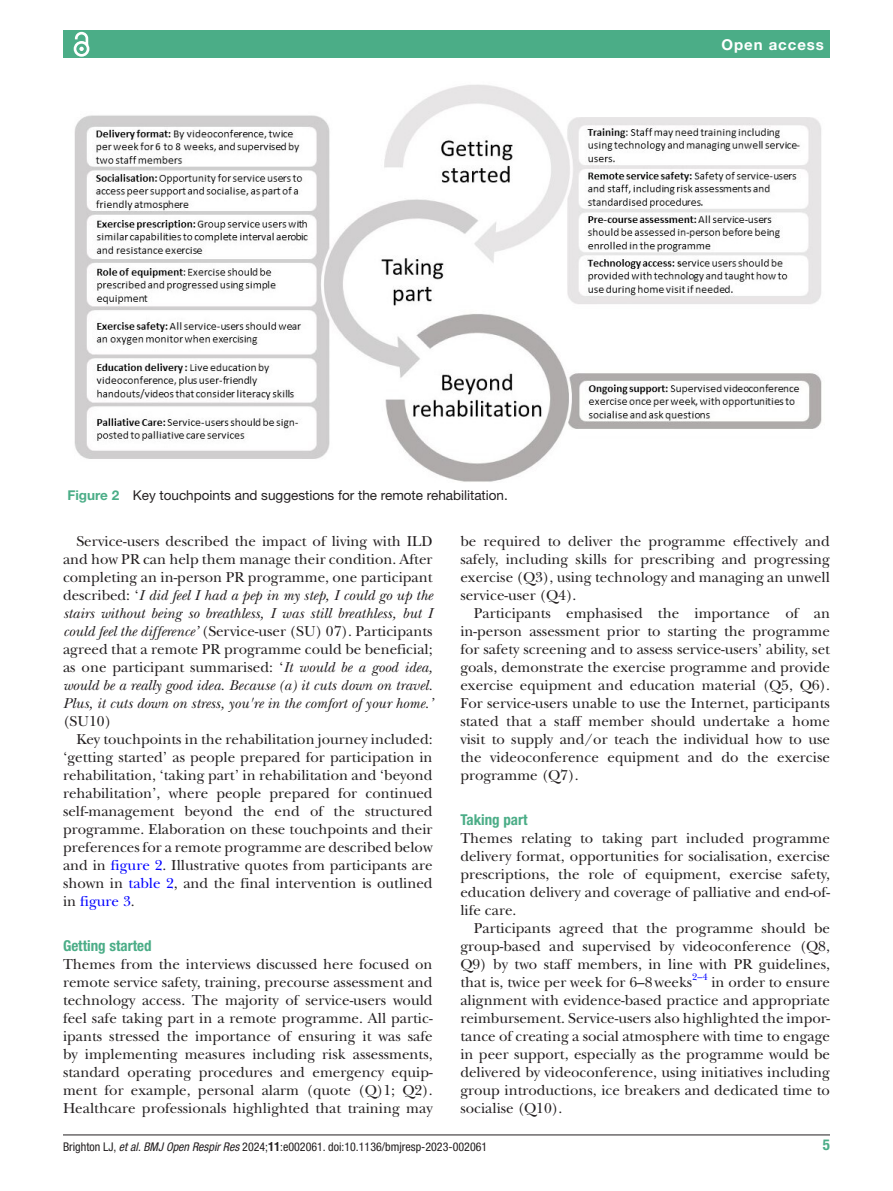
<style>
.page{position:relative;width:893px;height:1191px;background:#fff}
.page>*{position:absolute;margin:0;border:0;box-sizing:border-box;transform-origin:0 0}
.t1{font:15px/18px "New Baskerville";color:#231f20;text-align:justify}
.t2{font:700 condensed 15px "Helvetica Neue LT Std";color:#4bad87}
.t3{font:700 15px "Helvetica Neue LT Std";letter-spacing:.065em;color:#fff}
.t4{font:15px "New Baskerville";color:#00f}
.t5{font:13.5px "Helvetica Neue LT Std";color:#231f20}
.t6{font:condensed 12px "Helvetica Neue LT Std";color:#231f20}
.t7{font:9.9px "New Baskerville";color:#00f}
.s1{font-weight:700;color:#4bad87}
.s2{font-style:italic}
.s3{color:#00f}
.s4{color:#231f20}
.s5{font-family:"Helvetica";font-weight:700}
</style>
<div class="page">
<hr style="left:63px;top:1134px;width:767px;height:1px;background:#231f20">
<div style="left:63px;top:31px;width:767px;height:27px;background:#4bad87"></div>
<svg style="left:73px;top:31px;width:17px;height:26px"></svg>
<img style="left:74px;top:85px;width:748px;height:397px">
<p class="t5" style="left:68px;top:487px;width:442px"><span class="s1">Figure 2</span> Key touchpoints and suggestions for the remote rehabilitation.</p>
<p class="t3" style="left:721px;top:35px;width:104px">Open access</p>
<p class="t1" style="left:63px;top:532px;width:371px;text-indent:14px">Service-users described the impact of living with ILD and how PR can help them manage their condition. After completing an in-person PR programme, one participant described: ‘<span class="s2">I did feel I had a pep in my step, I could go up the stairs without being so breathless, I was still breathless, but I could feel the difference’</span> (Service-user (SU) 07). Participants agreed that a remote PR programme could be beneficial; as one participant summarised: ‘<span class="s2">It would be a good idea, would be a really good idea. Because (a) it cuts down on travel.<br>Plus, it cuts down on stress, you're in the comfort of your home.’</span></p>
<p class="t1" style="left:63px;top:712px;width:50px">(SU10)</p>
<p class="t1" style="left:77px;top:730px;width:358px">Key touchpoints in the rehabilitation journey included:</p>
<p class="t1" style="left:63px;top:748px;width:371px">‘getting started’ as people prepared for participation in</p>
<p class="t1" style="left:63px;top:766px;width:371px">rehabilitation, ‘taking part’ in rehabilitation and ‘beyond</p>
<p class="t1" style="left:63px;top:784px;width:371px">rehabilitation’, where people prepared for continued</p>
<p class="t1" style="left:63px;top:802px;width:371px">self-management beyond the end of the structured</p>
<p class="t1" style="left:63px;top:820px;width:371px">programme. Elaboration on these touchpoints and their</p>
<p class="t1" style="left:63px;top:838px;width:371px">preferences for a remote programme are described below</p>
<p class="t1" style="left:63px;top:856px;width:371px">and in <span class="s3">figure 2</span>. Illustrative quotes from participants are</p>
<p class="t1" style="left:63px;top:874px;width:371px">shown in <span class="s3">table 2</span>, and the final intervention is outlined</p>
<p class="t4" style="left:63px;top:892px;width:73px"><span class="s4">in</span> figure 3<span class="s4">.</span></p>
<p class="t2" style="left:63px;top:936px;width:90px">Getting started</p>
<p class="t1" style="left:63px;top:955px;width:371px">Themes from the interviews discussed here focused on remote service safety, training, precourse assessment and technology access. The majority of service-users would feel safe taking part in a remote programme. All partic&shy;ipants stressed the importance of ensuring it was safe by implementing measures including risk assessments, standard operating procedures and emergency equip&shy;ment for example, personal alarm (quote (Q)1; Q2).<br>Healthcare professionals highlighted that training may</p>
<p class="t1" style="left:460px;top:532px;width:371px">be required to deliver the programme effectively and safely, including skills for prescribing and progressing exercise (Q3), using technology and managing an unwell service-user (Q4).</p>
<p class="t1" style="left:460px;top:604px;width:371px;text-indent:14px">Participants emphasised the importance of an in-person assessment prior to starting the programme for safety screening and to assess service-users’ ability, set goals, demonstrate the exercise programme and provide exercise equipment and education material (Q5, Q6).<br>For service-users unable to use the Internet, participants stated that a staff member should undertake a home visit to supply and/or teach the individual how to use the videoconference equipment and do the exercise programme (Q7).</p>
<p class="t2" style="left:460px;top:810px;width:69px">Taking part</p>
<p class="t1" style="left:460px;top:829px;width:371px">Themes relating to taking part included programme delivery format, opportunities for socialisation, exercise prescriptions, the role of equipment, exercise safety, education delivery and coverage of palliative and end-of&shy;life care.</p>
<p class="t1" style="left:460px;top:919px;width:371px;text-indent:14px">Participants agreed that the programme should be group-based and supervised by videoconference (Q8, Q9) by two staff members, in line with PR guidelines, that is, twice per week for 6–8weeks</p>
<p class="t7" style="left:692px;top:971px;width:17px">2–4</p>
<p class="t1" style="left:460px;top:973px;width:371px;text-indent:251px">in order to ensure alignment with evidence-based practice and appropriate reimbursement. Service-users also highlighted the impor&shy;tance of creating a social atmosphere with time to engage in peer support, especially as the programme would be delivered by videoconference, using initiatives including group introductions, ice breakers and dedicated time to socialise (Q10).</p>
<p class="t6" style="left:63px;top:1139px;width:426px">Brighton LJ, <span class="s2">et al</span>. <span class="s2">BMJ Open Respir Res</span> 2024;<span class="s5">11</span>:e002061. doi:10.1136/bmjresp-2023-002061</p>
<p class="t2" style="left:823px;top:1135px;width:9px">5</p>
</div>
